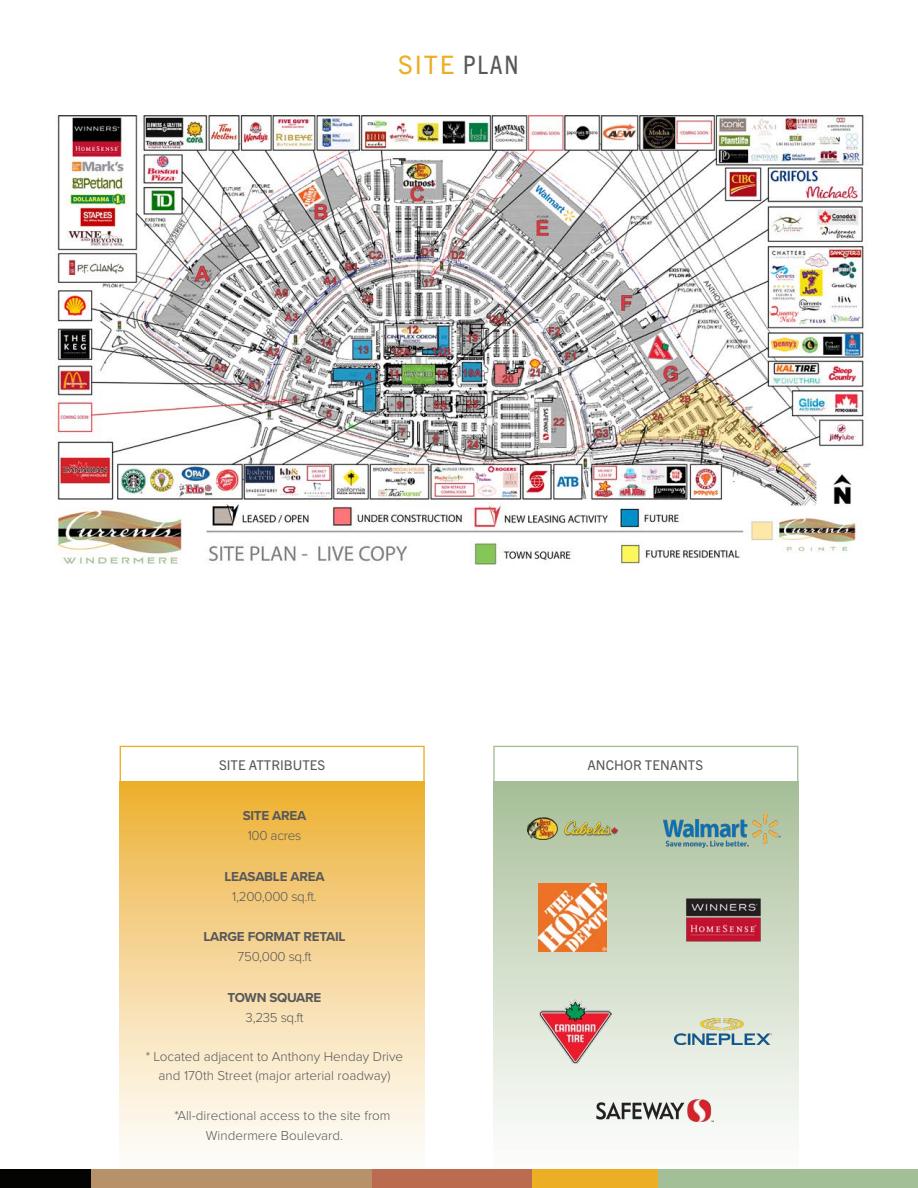
<style>
.page{position:relative;width:918px;height:1188px;background:#fff}
.page>*{position:absolute;margin:0;border:0;box-sizing:border-box;transform-origin:0 0}
.t1{font:25.5px "Trade Gothic Next LT Pro";color:#ecae24}
.t2{font:300 13.5px/18.9px "Proxima Nova";color:#58595b;text-align:center}
.t3{font:700 13.5px "Proxima Nova";letter-spacing:-.02em;color:#57585a}
.t4{font:300 13.5px "Proxima Nova";letter-spacing:-.02em;color:#57585a}
.t5{font:13.5px "Trade Gothic Next LT Pro";color:#57585a}
.s1{font-stretch:condensed;color:#57585a}
.s2{color:#57585a}
</style>
<div class="page">
<img style="left:56px;top:115px;width:812px;height:450px">
<div style="left:120px;top:782px;width:305px;height:406px;background:linear-gradient(to bottom,#eeb137,#fff)"></div>
<div style="left:120px;top:746px;width:305px;height:41px;border:1px solid #ecae28"></div>
<div style="left:493px;top:782px;width:305px;height:406px;background:linear-gradient(to bottom,#a9bf9a,#fff)"></div>
<div style="left:493px;top:746px;width:305px;height:41px;border:1px solid #a3be98"></div>
<img style="left:597px;top:1100px;width:117px;height:21px">
<img style="left:663px;top:815px;width:117px;height:32px">
<img style="left:527px;top:818px;width:92px;height:21px">
<img style="left:674px;top:1018px;width:98px;height:26px">
<img style="left:540px;top:999px;width:72px;height:64px">
<img style="left:539px;top:884px;width:68px;height:68px">
<div style="left:658px;top:1170px;width:260px;height:18px;background:#a3bf97"></div>
<div style="left:532px;top:1170px;width:126px;height:18px;background:#ecae24"></div>
<div style="left:371px;top:1170px;width:161px;height:18px;background:#ba6b50"></div>
<div style="left:90px;top:1170px;width:281px;height:18px;background:#b7916a"></div>
<div style="left:0;top:1170px;width:90px;height:18px;background:#040503"></div>
<img style="left:662px;top:887px;width:116px;height:67px">
<p class="t1" style="left:398px;top:47px;width:122px">SITE <span class="s1">PLAN</span></p>
<p class="t5" style="left:219px;top:755px;width:108px">SITE ATTRIBUTES</p>
<p class="t3" style="left:243px;top:806px;width:65px">SITE AREA</p>
<p class="t4" style="left:248px;top:826px;width:55px">100 acres</p>
<p class="t3" style="left:224px;top:866px;width:102px">LEASABLE AREA</p>
<p class="t4" style="left:232px;top:886px;width:86px">1,200,000 sq.ft.</p>
<p class="t3" style="left:203px;top:927px;width:144px">LARGE FORMAT RETAIL</p>
<p class="t4" style="left:238px;top:947px;width:75px">750,000 sq.ft</p>
<p class="t3" style="left:228px;top:987px;width:95px">TOWN SQUARE</p>
<p class="t4" style="left:246px;top:1007px;width:59px">3,235 sq.ft</p>
<p class="t2" style="left:146px;top:1046px;width:259px"><span class="s2">*</span> Located adjacent to Anthony Henday Drive and 170th Street (major arterial roadway)</p>
<p class="t2" style="left:175px;top:1105px;width:217px"><span class="s2">*</span>All-directional access to the site from</p>
<p class="t2" style="left:206px;top:1126px;width:139px">Windermere Boulevard.</p>
<p class="t5" style="left:588px;top:756px;width:117px">ANCHOR TENANTS</p>
</div>
